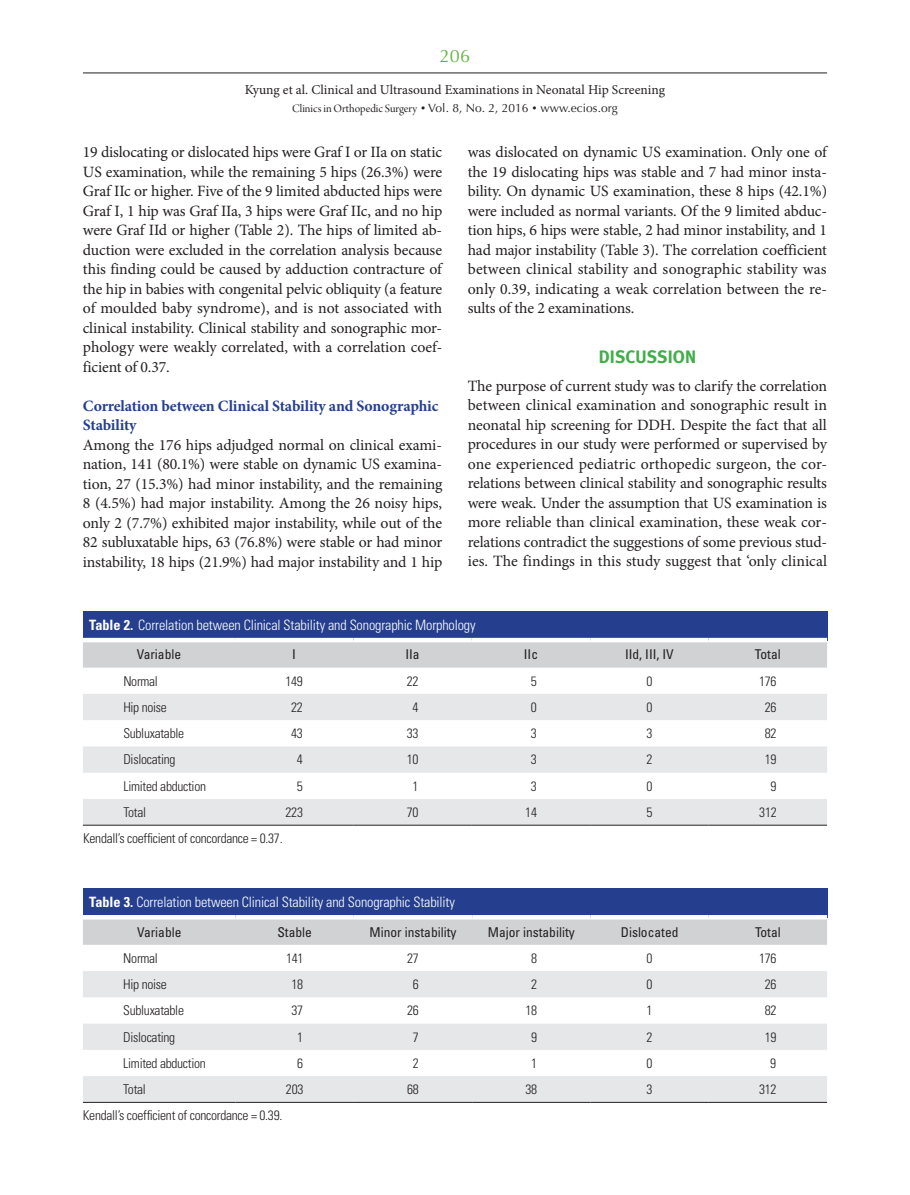
<style>
.page{position:relative;width:910px;height:1195px;background:#fff}
.page>*{position:absolute;margin:0;border:0;box-sizing:border-box;transform-origin:0 0}
.t1{font:700 18px "Meta Plus";letter-spacing:-.01em;color:#40ae49}
.t2{font:18px "Optima LT Std";color:#63b445}
.t3{font:15.75px/19.5px "Minion Pro";letter-spacing:-.005em;color:#231f20;text-align:justify}
.t4{font:700 15.75px/19.5px "Minion Pro";letter-spacing:-.01em;color:#253f8e}
.t5{font:300 condensed 14.25px "Univers";letter-spacing:-.01em;color:#fff}
.t6{font:300 condensed 13.5px "Univers";letter-spacing:-.02em;color:#231f20}
.t7{font:condensed 13.5px "Univers";color:#231f20}
.t8{font:13.5px "Minion Pro";color:#231f20}
.t9{font:12px "Optima LT Std";color:#231f20}
.s1{font-family:"Arno Pro Display"}
.s2{font-size:9px}
.s3{font-weight:700}
</style>
<div class="page">
<hr style="left:83px;top:73px;width:744px;height:1px;background:#231f20">
<div style="left:83px;top:888px;width:744px;height:29px;background:#253f8e"></div>
<div style="left:83px;top:919px;width:744px;height:26px;background:#d1d2d4"></div>
<svg style="left:83px;top:971px;width:744px;height:131px;fill:#e6e7e9"></svg>
<hr style="left:83px;top:915px;width:153px;height:4px;background:#fff">
<hr style="left:236px;top:915px;width:118px;height:4px;background:#fff">
<hr style="left:354px;top:915px;width:118px;height:4px;background:#fff">
<hr style="left:472px;top:915px;width:118px;height:4px;background:#fff">
<hr style="left:590px;top:915px;width:119px;height:4px;background:#fff">
<hr style="left:709px;top:915px;width:118px;height:4px;background:#fff">
<hr style="left:83px;top:1102px;width:153px;height:1px;background:#231f20">
<hr style="left:236px;top:1102px;width:118px;height:1px;background:#231f20">
<hr style="left:354px;top:1102px;width:118px;height:1px;background:#231f20">
<hr style="left:472px;top:1102px;width:118px;height:1px;background:#231f20">
<hr style="left:590px;top:1102px;width:119px;height:1px;background:#231f20">
<hr style="left:709px;top:1102px;width:118px;height:1px;background:#231f20">
<div style="left:83px;top:611px;width:744px;height:29px;background:#253f8e"></div>
<svg style="left:83px;top:642px;width:744px;height:26px;background:#d2d3d5"></svg>
<svg style="left:83px;top:694px;width:744px;height:131px;fill:#e6e7e9"></svg>
<hr style="left:83px;top:638px;width:152px;height:4px;background:#fff">
<hr style="left:235px;top:638px;width:118px;height:4px;background:#fff">
<hr style="left:353px;top:638px;width:119px;height:4px;background:#fff">
<hr style="left:472px;top:638px;width:118px;height:4px;background:#fff">
<hr style="left:590px;top:638px;width:119px;height:4px;background:#fff">
<hr style="left:709px;top:638px;width:118px;height:4px;background:#fff">
<hr style="left:83px;top:825px;width:152px;height:1px;background:#231f20">
<hr style="left:235px;top:825px;width:118px;height:1px;background:#231f20">
<hr style="left:353px;top:825px;width:119px;height:1px;background:#231f20">
<hr style="left:472px;top:825px;width:118px;height:1px;background:#231f20">
<hr style="left:590px;top:825px;width:119px;height:1px;background:#231f20">
<hr style="left:709px;top:825px;width:118px;height:1px;background:#231f20">
<p class="t2" style="left:440px;top:45px;width:32px">206</p>
<p class="t8" style="left:245px;top:80px;width:422px">Kyung et al. Clinical and Ultrasound Examinations in Neonatal Hip Screening</p>
<p class="t9" style="left:292px;top:101px;width:327px"><span class="s1">Clinics in Orthopedic Surgery</span> <span class="s2">•</span> Vol. 8, No. 2, 2016 <span class="s2">•</span> www.ecios.org</p>
<p class="t3" style="left:83px;top:142px;width:361px">19 dislocating or dislocated hips were Graf I or IIa on static US examination, while the remaining 5 hips (26.3%) were Graf IIc or higher. Five of the 9 limited abducted hips were Graf I, 1 hip was Graf IIa, 3 hips were Graf IIc, and no hip were Graf IId or higher (Table 2). The hips of limited ab&shy;duction were excluded in the correlation analysis because this finding could be caused by adduction contracture of the hip in babies with congenital pelvic obliquity (a feature of moulded baby syndrome), and is not associated with clinical instability. Clinical stability and sonographic mor&shy;phology were weakly correlated, with a correlation coef&shy;ficient of 0.37.</p>
<p class="t4" style="left:83px;top:396px;width:357px">Correlation between Clinical Stability and Sonographic<br>Stability</p>
<p class="t3" style="left:83px;top:435px;width:361px">Among the 176 hips adjudged normal on clinical exami&shy;nation, 141 (80.1%) were stable on dynamic US examina&shy;tion, 27 (15.3%) had minor instability, and the remaining 8 (4.5%) had major instability. Among the 26 noisy hips, only 2 (7.7%) exhibited major instability, while out of the 82 subluxatable hips, 63 (76.8%) were stable or had minor instability, 18 hips (21.9%) had major instability and 1 hip</p>
<p class="t3" style="left:468px;top:142px;width:361px">was dislocated on dynamic US examination. Only one of the 19 dislocating hips was stable and 7 had minor insta&shy;bility. On dynamic US examination, these 8 hips (42.1%) were included as normal variants. Of the 9 limited abduc&shy;tion hips, 6 hips were stable, 2 had minor instability, and 1 had major instability (Table 3). The correlation coefficient between clinical stability and sonographic stability was only 0.39, indicating a weak correlation between the re&shy;sults of the 2 examinations.</p>
<p class="t1" style="left:598px;top:346px;width:100px">DISCUSSION</p>
<p class="t3" style="left:468px;top:376px;width:361px">The purpose of current study was to clarify the correlation between clinical examination and sonographic result in neonatal hip screening for DDH. Despite the fact that all procedures in our study were performed or supervised by one experienced pediatric orthopedic surgeon, the cor&shy;relations between clinical stability and sonographic results were weak. Under the assumption that US examination is more reliable than clinical examination, these weak cor&shy;relations contradict the suggestions of some previous stud&shy;ies. The findings in this study suggest that ‘only clinical</p>
<p class="t5" style="left:89px;top:616px;width:388px"><span class="s3">Table 2.</span> Correlation between Clinical Stability and Sonographic Morphology</p>
<p class="t7" style="left:137px;top:646px;width:46px">Variable</p>
<p class="t7" style="left:292px;top:646px;width:5px">I</p>
<p class="t7" style="left:405px;top:646px;width:16px">IIa</p>
<p class="t7" style="left:524px;top:646px;width:16px">IIc</p>
<p class="t7" style="left:625px;top:646px;width:50px">IId, III, IV</p>
<p class="t7" style="left:755px;top:646px;width:27px">Total</p>
<p class="t6" style="left:123px;top:673px;width:36px">Normal</p>
<p class="t6" style="left:285px;top:673px;width:19px">149</p>
<p class="t6" style="left:407px;top:673px;width:13px">22</p>
<p class="t6" style="left:531px;top:673px;width:7px">5</p>
<p class="t6" style="left:646px;top:673px;width:7px">0</p>
<p class="t6" style="left:759px;top:673px;width:19px">176</p>
<p class="t6" style="left:123px;top:699px;width:45px">Hip noise</p>
<p class="t6" style="left:291px;top:699px;width:13px">22</p>
<p class="t6" style="left:412px;top:699px;width:7px">4</p>
<p class="t6" style="left:531px;top:699px;width:7px">0</p>
<p class="t6" style="left:646px;top:699px;width:7px">0</p>
<p class="t6" style="left:765px;top:699px;width:13px">26</p>
<p class="t6" style="left:123px;top:725px;width:62px">Subluxatable</p>
<p class="t6" style="left:291px;top:725px;width:13px">43</p>
<p class="t6" style="left:407px;top:725px;width:13px">33</p>
<p class="t6" style="left:531px;top:725px;width:7px">3</p>
<p class="t6" style="left:646px;top:725px;width:7px">3</p>
<p class="t6" style="left:765px;top:725px;width:13px">82</p>
<p class="t6" style="left:123px;top:751px;width:54px">Dislocating</p>
<p class="t6" style="left:297px;top:751px;width:7px">4</p>
<p class="t6" style="left:407px;top:751px;width:13px">10</p>
<p class="t6" style="left:531px;top:751px;width:7px">3</p>
<p class="t6" style="left:647px;top:751px;width:7px">2</p>
<p class="t6" style="left:765px;top:751px;width:13px">19</p>
<p class="t6" style="left:123px;top:778px;width:84px">Limited abduction</p>
<p class="t6" style="left:297px;top:778px;width:7px">5</p>
<p class="t6" style="left:412px;top:778px;width:7px">1</p>
<p class="t6" style="left:531px;top:778px;width:7px">3</p>
<p class="t6" style="left:647px;top:778px;width:7px">0</p>
<p class="t6" style="left:770px;top:778px;width:7px">9</p>
<p class="t6" style="left:123px;top:804px;width:24px">Total</p>
<p class="t6" style="left:286px;top:804px;width:19px">223</p>
<p class="t6" style="left:407px;top:804px;width:13px">70</p>
<p class="t6" style="left:525px;top:804px;width:13px">14</p>
<p class="t6" style="left:647px;top:804px;width:7px">5</p>
<p class="t6" style="left:759px;top:804px;width:19px">312</p>
<p class="t6" style="left:83px;top:830px;width:201px">Kendall’s coefficient of concordance = 0.37.</p>
<p class="t5" style="left:89px;top:893px;width:367px"><span class="s3">Table 3.</span> Correlation between Clinical Stability and Sonographic Stability</p>
<p class="t7" style="left:137px;top:923px;width:46px">Variable</p>
<p class="t7" style="left:277px;top:923px;width:36px">Stable</p>
<p class="t7" style="left:370px;top:923px;width:88px">Minor instability</p>
<p class="t7" style="left:488px;top:923px;width:88px">Major instability</p>
<p class="t7" style="left:621px;top:923px;width:59px">Dislocated</p>
<p class="t7" style="left:755px;top:923px;width:27px">Total</p>
<p class="t6" style="left:123px;top:950px;width:36px">Normal</p>
<p class="t6" style="left:286px;top:950px;width:19px">141</p>
<p class="t6" style="left:407px;top:950px;width:13px">27</p>
<p class="t6" style="left:531px;top:950px;width:7px">8</p>
<p class="t6" style="left:647px;top:950px;width:7px">0</p>
<p class="t6" style="left:759px;top:950px;width:19px">176</p>
<p class="t6" style="left:123px;top:976px;width:45px">Hip noise</p>
<p class="t6" style="left:292px;top:976px;width:13px">18</p>
<p class="t6" style="left:413px;top:976px;width:7px">6</p>
<p class="t6" style="left:531px;top:976px;width:7px">2</p>
<p class="t6" style="left:647px;top:976px;width:7px">0</p>
<p class="t6" style="left:765px;top:976px;width:13px">26</p>
<p class="t6" style="left:123px;top:1002px;width:62px">Subluxatable</p>
<p class="t6" style="left:292px;top:1002px;width:13px">37</p>
<p class="t6" style="left:407px;top:1002px;width:13px">26</p>
<p class="t6" style="left:525px;top:1002px;width:13px">18</p>
<p class="t6" style="left:647px;top:1002px;width:7px">1</p>
<p class="t6" style="left:765px;top:1002px;width:13px">82</p>
<p class="t6" style="left:123px;top:1029px;width:54px">Dislocating</p>
<p class="t6" style="left:297px;top:1029px;width:7px">1</p>
<p class="t6" style="left:413px;top:1029px;width:7px">7</p>
<p class="t6" style="left:531px;top:1029px;width:7px">9</p>
<p class="t6" style="left:647px;top:1029px;width:7px">2</p>
<p class="t6" style="left:765px;top:1029px;width:13px">19</p>
<p class="t6" style="left:123px;top:1055px;width:84px">Limited abduction</p>
<p class="t6" style="left:297px;top:1055px;width:7px">6</p>
<p class="t6" style="left:413px;top:1055px;width:7px">2</p>
<p class="t6" style="left:531px;top:1055px;width:7px">1</p>
<p class="t6" style="left:647px;top:1055px;width:7px">0</p>
<p class="t6" style="left:770px;top:1055px;width:7px">9</p>
<p class="t6" style="left:123px;top:1081px;width:24px">Total</p>
<p class="t6" style="left:286px;top:1081px;width:19px">203</p>
<p class="t6" style="left:407px;top:1081px;width:13px">68</p>
<p class="t6" style="left:525px;top:1081px;width:13px">38</p>
<p class="t6" style="left:647px;top:1081px;width:7px">3</p>
<p class="t6" style="left:759px;top:1081px;width:19px">312</p>
<p class="t6" style="left:83px;top:1107px;width:201px">Kendall’s coefficient of concordance = 0.39.</p>
</div>
